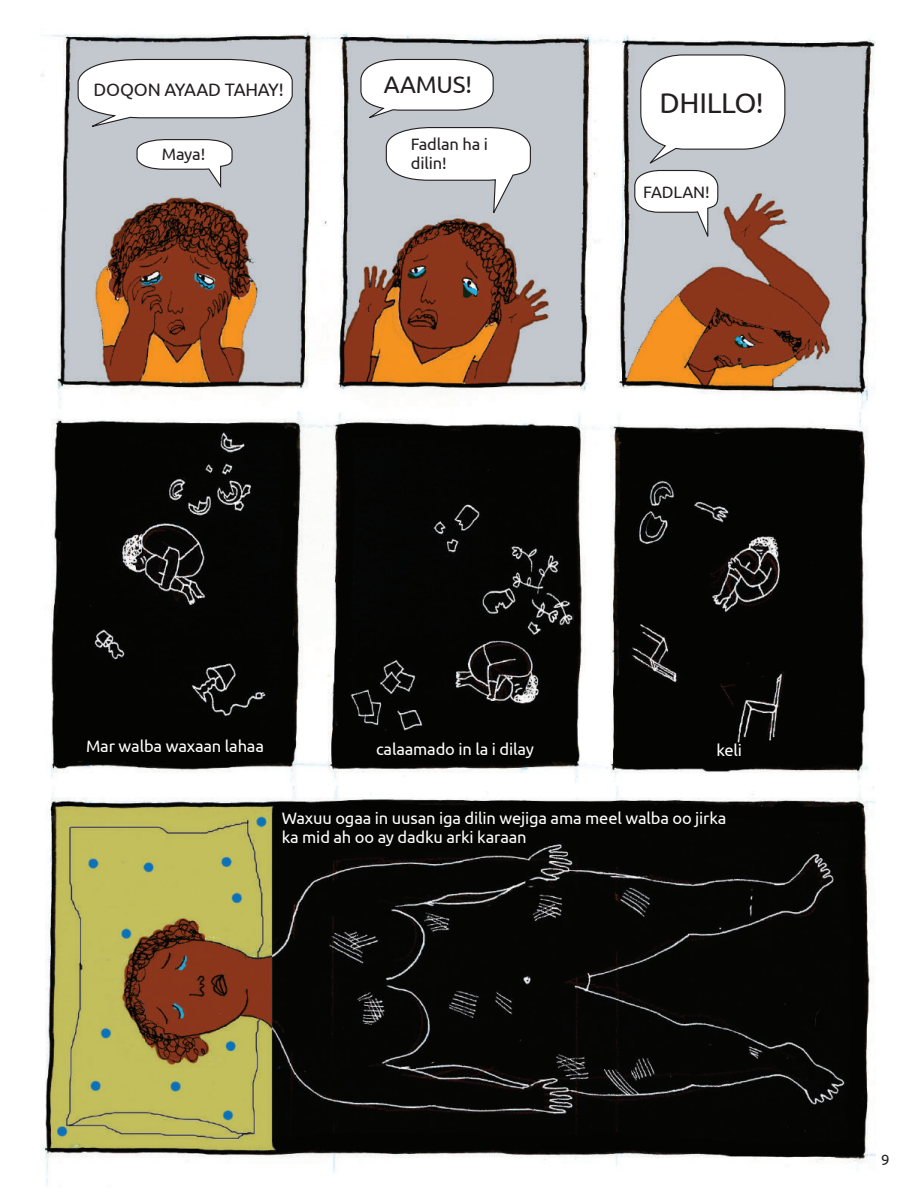
<style>
.page{position:relative;width:919px;height:1189px;background:#fff}
.page>*{position:absolute;margin:0;border:0;box-sizing:border-box;transform-origin:0 0}
.t1{font:28.5px "Ubuntu";letter-spacing:-.01em;color:#231f20}
.t2{font:24px "Ubuntu";letter-spacing:-.01em;color:#231f20}
.t3{font:18px "Ubuntu";letter-spacing:-.01em;color:#231f20}
.t4{font:16.5px/18.8px "Ubuntu";letter-spacing:-.01em;color:#fff}
.t5{font:16.5px/18.8px "Ubuntu";letter-spacing:-.01em;color:#231f20}
.t6{font:15px "Ubuntu";color:#231f20}
</style>
<div class="page">
<img style="left:40px;top:31px;width:835px;height:1157px">
<svg style="left:77px;top:58px;width:216px;height:72px"></svg>
<svg style="left:136px;top:138px;width:97px;height:52px"></svg>
<svg style="left:360px;top:58px;width:171px;height:160px"></svg>
<svg style="left:634px;top:54px;width:152px;height:188px"></svg>
<p class="t3" style="left:94px;top:79px;width:192px">DOQON AYAAD TAHAY!</p>
<h2 class="t2" style="left:384px;top:70px;width:90px">AAMUS!</h2>
<p class="t5" style="left:162px;top:145px;width:45px">Maya!</p>
<p class="t5" style="left:411px;top:135px;width:79px">Fadlan ha i dilin!</p>
<h1 class="t1" style="left:659px;top:86px;width:106px">DHILLO!</h1>
<p class="t5" style="left:643px;top:182px;width:68px">FADLAN!</p>
<p class="t4" style="left:86px;top:736px;width:179px">Mar walba waxaan lahaa</p>
<p class="t4" style="left:376px;top:739px;width:159px">calaamado in la i dilay</p>
<p class="t4" style="left:716px;top:741px;width:27px">keli</p>
<p class="t4" style="left:282px;top:809px;width:446px">Waxuu ogaa in uusan iga dilin wejiga ama meel walba oo jirka ka mid ah oo ay dadku arki karaan</p>
<p class="t6" style="left:881px;top:1151px;width:10px">9</p>
</div>
